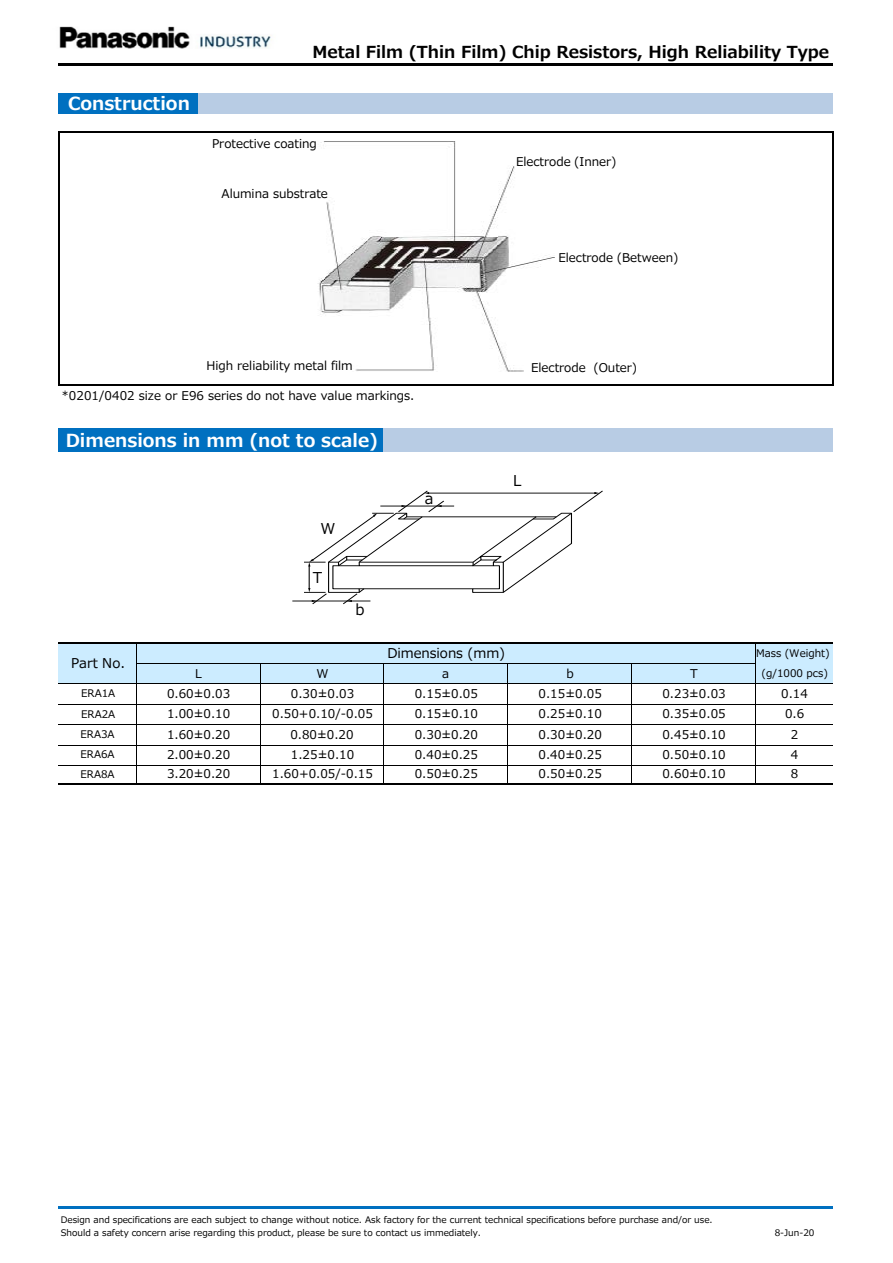
<style>
.page{position:relative;width:893px;height:1263px;background:#fff}
.page>*{position:absolute;margin:0;border:0;box-sizing:border-box;transform-origin:0 0}
.t1{font:700 18px "Meiryo UI";color:#fff}
.t2{font:700 16.5px "Meiryo UI";color:#000}
.t3{font:15px "Meiryo UI";color:#000}
.t4{font:13.5px "Meiryo UI";color:#000}
.t5{font:12px "Meiryo UI";letter-spacing:.005em;color:#000}
.t6{font:10.5px "Meiryo UI";color:#000}
.t7{font:9px "Meiryo UI";color:#000}
</style>
<div class="page">
<div style="left:59px;top:93px;width:139px;height:21px;background:#0070c0"></div>
<div style="left:198px;top:93px;width:635px;height:21px;background:#b8cce4"></div>
<div style="left:59px;top:429px;width:325px;height:23px;background:#0070c0"></div>
<div style="left:384px;top:429px;width:449px;height:23px;background:#b8cce4"></div>
<div style="left:59px;top:643px;width:774px;height:41px;background:#ccecff"></div>
<hr style="left:58px;top:131px;width:1px;height:255px;background:#000">
<hr style="left:832px;top:133px;width:1px;height:253px;background:#000">
<hr style="left:136px;top:644px;width:1px;height:139px;background:#000">
<hr style="left:755px;top:644px;width:1px;height:139px;background:#000">
<hr style="left:260px;top:664px;width:1px;height:119px;background:#000">
<hr style="left:384px;top:664px;width:1px;height:119px;background:#000">
<hr style="left:508px;top:664px;width:1px;height:119px;background:#000">
<hr style="left:631px;top:664px;width:1px;height:119px;background:#000">
<hr style="left:59px;top:63px;width:774px;height:3px;background:#000">
<hr style="left:59px;top:131px;width:774px;height:2px;background:#000">
<hr style="left:59px;top:384px;width:774px;height:2px;background:#000">
<hr style="left:59px;top:642px;width:774px;height:2px;background:#000">
<hr style="left:136px;top:663px;width:619px;height:1px;background:#000">
<hr style="left:59px;top:684px;width:774px;height:1px;background:#000">
<hr style="left:59px;top:704px;width:774px;height:1px;background:#000">
<hr style="left:59px;top:725px;width:774px;height:1px;background:#000">
<hr style="left:59px;top:745px;width:774px;height:1px;background:#000">
<hr style="left:59px;top:765px;width:774px;height:1px;background:#000">
<hr style="left:59px;top:783px;width:774px;height:1px;background:#000">
<hr style="left:59px;top:1206px;width:774px;height:3px;background:#0070c0">
<hr style="left:292px;top:601px;width:78px;height:1px;background:#000">
<svg style="left:304px;top:491px;width:299px;height:113px"></svg>
<img style="left:318px;top:142px;width:236px;height:229px">
<img style="left:59px;top:26px;width:213px;height:23px">
<p class="t1" style="left:68px;top:91px;width:123px">Construction</p>
<p class="t2" style="left:312px;top:40px;width:518px">Metal Film (Thin Film) Chip Resistors, High Reliability Type</p>
<p class="t5" style="left:212px;top:135px;width:106px">Protective coating</p>
<p class="t5" style="left:222px;top:186px;width:108px">Alumina substrate</p>
<p class="t5" style="left:516px;top:153px;width:102px">Electrode (Inner)</p>
<p class="t5" style="left:559px;top:249px;width:121px">Electrode (Between)</p>
<p class="t5" style="left:206px;top:357px;width:148px">High reliability metal film</p>
<p class="t5" style="left:531px;top:359px;width:108px">Electrode (Outer)</p>
<p class="t5" style="left:61px;top:387px;width:355px">*0201/0402 size or E96 series do not have value markings.</p>
<p class="t1" style="left:66px;top:427px;width:314px">Dimensions in mm (not to scale)</p>
<p class="t3" style="left:321px;top:518px;width:16px">W</p>
<p class="t3" style="left:313px;top:568px;width:11px">T</p>
<p class="t3" style="left:356px;top:599px;width:11px">b</p>
<p class="t3" style="left:425px;top:488px;width:10px">a</p>
<p class="t3" style="left:513px;top:470px;width:10px">L</p>
<p class="t4" style="left:387px;top:644px;width:119px">Dimensions (mm)</p>
<p class="t6" style="left:756px;top:646px;width:75px">Mass (Weight)</p>
<p class="t4" style="left:71px;top:654px;width:56px">Part No.</p>
<p class="t5" style="left:195px;top:665px;width:8px">L</p>
<p class="t5" style="left:316px;top:665px;width:14px">W</p>
<p class="t5" style="left:442px;top:665px;width:8px">a</p>
<p class="t5" style="left:566px;top:665px;width:9px">b</p>
<p class="t5" style="left:690px;top:665px;width:9px">T</p>
<p class="t6" style="left:762px;top:666px;width:68px">(g/1000 pcs)</p>
<p class="t5" style="left:539px;top:706px;width:65px">0.25±0.10</p>
<p class="t5" style="left:662px;top:726px;width:65px">0.45±0.10</p>
<p class="t5" style="left:791px;top:726px;width:9px">2</p>
<p class="t6" style="left:81px;top:686px;width:36px">ERA1A</p>
<p class="t5" style="left:167px;top:685px;width:65px">0.60±0.03</p>
<p class="t5" style="left:291px;top:685px;width:65px">0.30±0.03</p>
<p class="t5" style="left:662px;top:685px;width:65px">0.23±0.03</p>
<p class="t5" style="left:781px;top:685px;width:28px">0.14</p>
<p class="t5" style="left:167px;top:706px;width:65px">1.00±0.10</p>
<p class="t5" style="left:272px;top:706px;width:102px">0.50+0.10/-0.05</p>
<p class="t5" style="left:415px;top:706px;width:65px">0.15±0.10</p>
<p class="t5" style="left:662px;top:706px;width:65px">0.35±0.05</p>
<p class="t5" style="left:785px;top:706px;width:21px">0.6</p>
<p class="t5" style="left:415px;top:685px;width:65px">0.15±0.05</p>
<p class="t5" style="left:539px;top:685px;width:65px">0.15±0.05</p>
<p class="t6" style="left:81px;top:707px;width:36px">ERA2A</p>
<p class="t6" style="left:80px;top:727px;width:36px">ERA3A</p>
<p class="t5" style="left:167px;top:726px;width:65px">1.60±0.20</p>
<p class="t5" style="left:290px;top:726px;width:65px">0.80±0.20</p>
<p class="t5" style="left:415px;top:726px;width:65px">0.30±0.20</p>
<p class="t5" style="left:539px;top:726px;width:65px">0.30±0.20</p>
<p class="t6" style="left:80px;top:767px;width:36px">ERA8A</p>
<p class="t5" style="left:167px;top:766px;width:65px">3.20±0.20</p>
<p class="t5" style="left:272px;top:766px;width:102px">1.60+0.05/-0.15</p>
<p class="t5" style="left:415px;top:766px;width:65px">0.50±0.25</p>
<p class="t5" style="left:539px;top:766px;width:65px">0.50±0.25</p>
<p class="t5" style="left:662px;top:766px;width:65px">0.60±0.10</p>
<p class="t5" style="left:791px;top:766px;width:9px">8</p>
<p class="t6" style="left:80px;top:747px;width:36px">ERA6A</p>
<p class="t5" style="left:167px;top:746px;width:65px">2.00±0.20</p>
<p class="t5" style="left:291px;top:746px;width:65px">1.25±0.10</p>
<p class="t5" style="left:415px;top:746px;width:65px">0.40±0.25</p>
<p class="t5" style="left:539px;top:746px;width:65px">0.40±0.25</p>
<p class="t5" style="left:662px;top:746px;width:65px">0.50±0.10</p>
<p class="t5" style="left:791px;top:746px;width:9px">4</p>
<p class="t7" style="left:61px;top:1214px;width:653px">Design and specifications are each subject to change without notice. Ask factory for the current technical specifications before purchase and/or use.</p>
<p class="t7" style="left:61px;top:1227px;width:422px">Should a safety concern arise regarding this product, please be sure to contact us immediately.</p>
<p class="t7" style="left:775px;top:1227px;width:41px">8-Jun-20</p>
</div>
